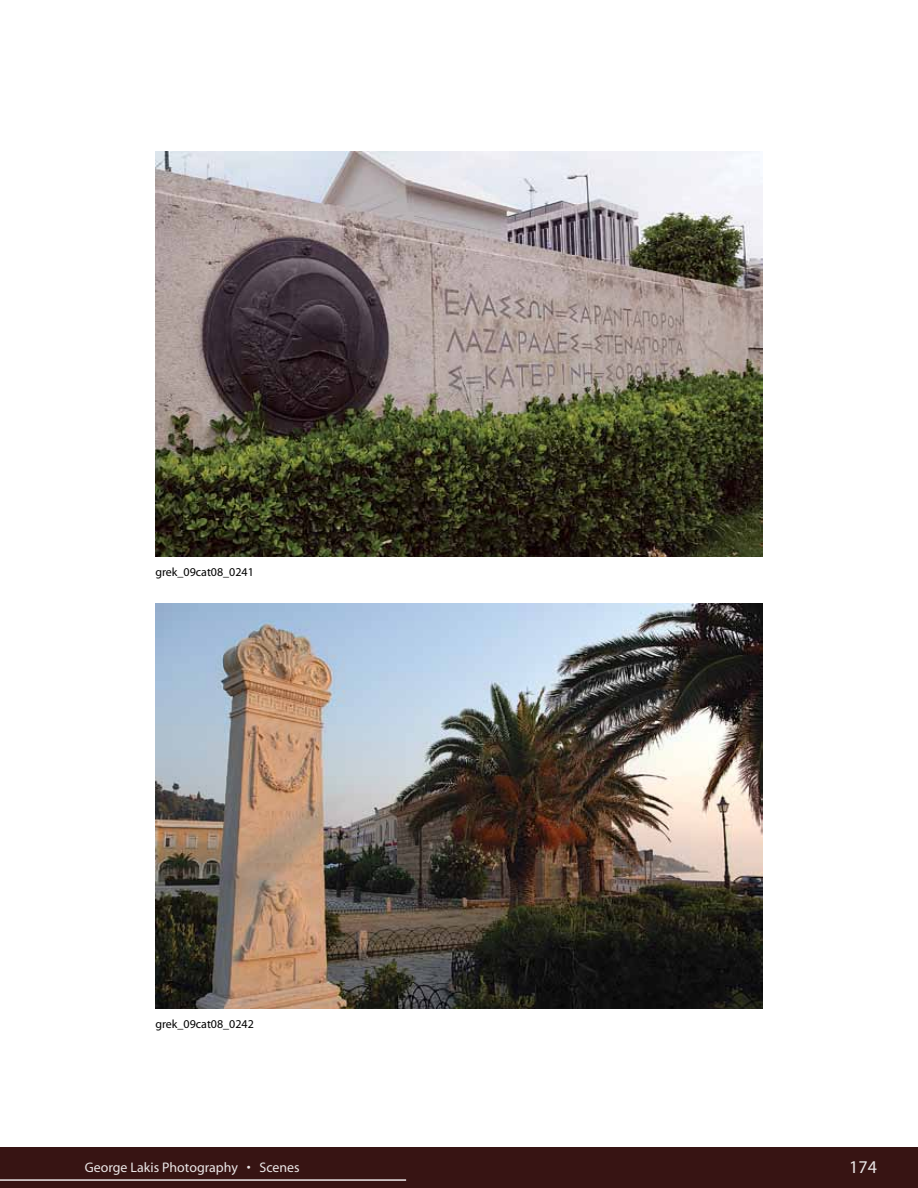
<style>
.page{position:relative;width:918px;height:1188px;background:#fff}
.page>*{position:absolute;margin:0;border:0;box-sizing:border-box;transform-origin:0 0}
.t1{font:18px "Myriad";color:#ebe7e7}
.t2{font:13.95px "Myriad";color:#ebe7e7}
.t3{font:12px "Myriad";color:#000}
</style>
<div class="page">
<img style="left:155px;top:603px;width:608px;height:405px">
<img style="left:155px;top:151px;width:608px;height:405px">
<div style="left:0;top:1148px;width:918px;height:40px;background:#371413"></div>
<hr style="left:0;top:1179px;width:406px;height:2px;background:#ebe7e7">
<p class="t3" style="left:155px;top:566px;width:100px">grek_09cat08_0241</p>
<p class="t3" style="left:155px;top:1018px;width:100px">grek_09cat08_0242</p>
<p class="t2" style="left:85px;top:1160px;width:216px">George Lakis Photography • Scenes</p>
<p class="t1" style="left:849px;top:1158px;width:29px">17401</p>
</div>
